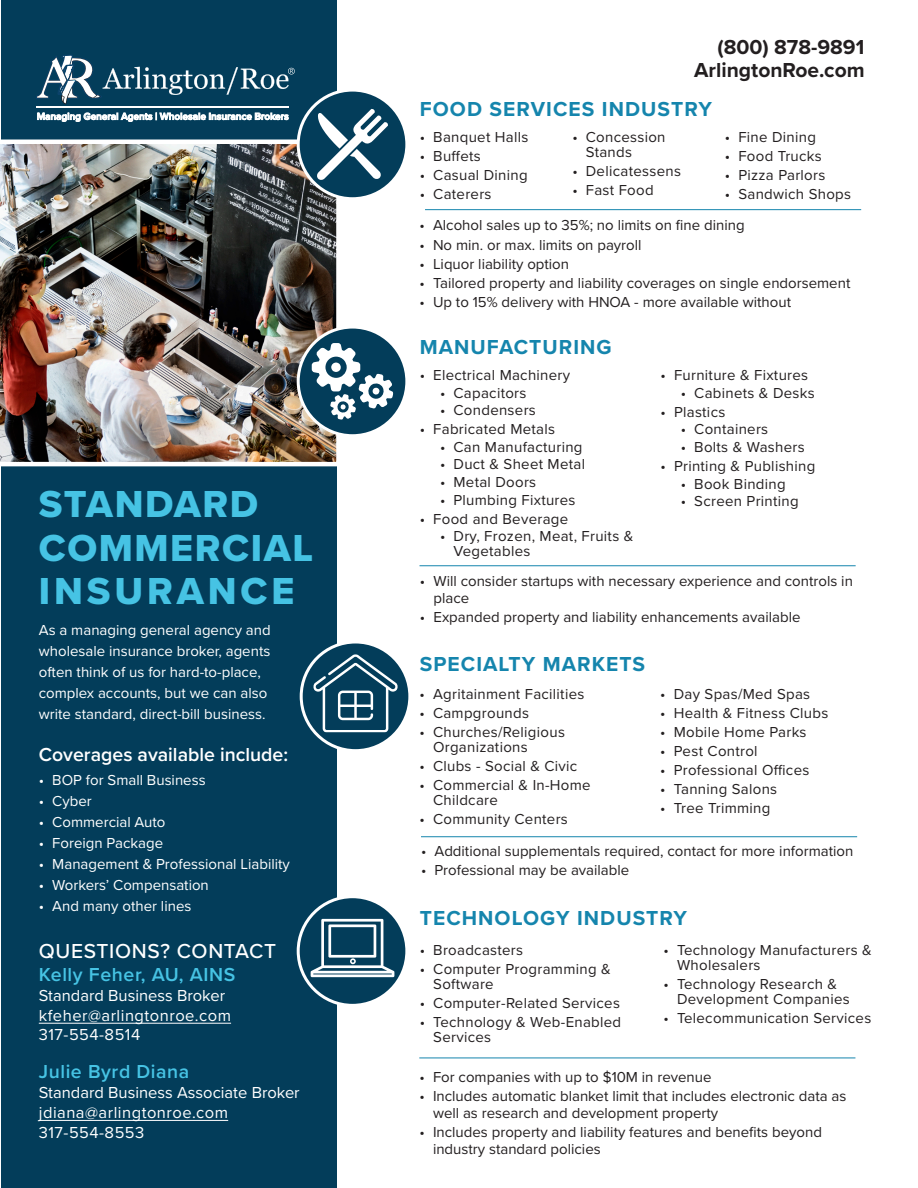
<style>
.page{position:relative;width:918px;height:1188px;background:#fff}
.page>*{position:absolute;margin:0;border:0;box-sizing:border-box;transform-origin:0 0}
.t1{font:39px/43.5px "Proxima Nova Extrabld";letter-spacing:.04em;color:#46c3e4}
.t2{font:39px "Proxima Nova Extrabld";letter-spacing:.1em;color:#46c3e4}
.t3{font:700 21px "Proxima Nova";letter-spacing:.05em;color:#1585ad}
.t4{font:700 21px "Proxima Nova";color:#231f20}
.t5{font:500 21px "Proxima Nova";letter-spacing:.03em;color:#fff}
.t6{font:600 19.5px "Proxima Nova";letter-spacing:.03em;color:#46c3e4}
.t7{font:600 19.5px "Proxima Nova";color:#fff}
.t8{font:16.5px "Proxima Nova";letter-spacing:.03em;color:#fff}
.t9{font:16.5px "Proxima Nova";color:#fff}
.t10{font:15px/15px "Proxima Nova";letter-spacing:.02em;color:#231f20}
.t11{font:15px/16.5px "Proxima Nova";color:#231f20}
.t12{font:15px/21px "Proxima Nova";color:#fff}
.t13{font:600 9.9px "Proxima Nova";color:#fff}
</style>
<div class="page">
<div style="left:1px;top:0;width:336px;height:1188px;background:#033d5a"></div>
<hr style="left:39px;top:1023px;width:192px;height:1px;background:#fff">
<hr style="left:39px;top:1120px;width:189px;height:1px;background:#fff">
<svg style="left:36px;top:55px;width:259px;height:49px"></svg>
<hr style="left:36px;top:106px;width:253px;height:1px;background:#fff">
<img style="left:0;top:140px;width:337px;height:326px">
<div style="left:298px;top:90px;width:109px;height:109px;background:#033d5a;border-radius:50%"></div>
<div style="left:297px;top:89px;width:111px;height:111px;border:3px solid #fff;border-radius:50%"></div>
<svg style="left:317px;top:109px;width:71px;height:71px"></svg>
<hr style="left:425px;top:209px;width:436px;height:1px;background:#1585ad">
<svg style="left:298px;top:327px;width:109px;height:109px;fill:#033d5a"></svg>
<svg style="left:312px;top:343px;width:81px;height:77px"></svg>
<div style="left:297px;top:326px;width:111px;height:111px;border:3px solid #fff;border-radius:50%"></div>
<hr style="left:420px;top:565px;width:436px;height:1px;background:#1585ad">
<hr style="left:421px;top:836px;width:436px;height:1px;background:#1585ad">
<hr style="left:419px;top:1058px;width:436px;height:1px;background:#1585ad">
<svg style="left:301px;top:642px;width:109px;height:109px;fill:#033d5a"></svg>
<svg style="left:313px;top:654px;width:85px;height:78px"></svg>
<div style="left:300px;top:640px;width:111px;height:112px;border:3px solid #fff;border-radius:50%"></div>
<div style="left:298px;top:897px;width:109px;height:108px;background:#033d5a;border-radius:50%"></div>
<div style="left:297px;top:895px;width:111px;height:112px;border:3px solid #fff;border-radius:50%"></div>
<svg style="left:311px;top:919px;width:83px;height:58px"></svg>
<p class="t13" style="left:37px;top:109px;width:253px">Managing General Agents | Wholesale Insurance Brokers</p>
<p class="t1" style="left:39px;top:482px;width:276px">STANDARD<br>COMMERCIAL</p>
<p class="t2" style="left:39px;top:562px;width:257px">INSURANCE</p>
<p class="t12" style="left:39px;top:619px;width:233px">As a managing general agency and wholesale insurance broker, agents often think of us for hard-to-place, complex accounts, but we can also write standard, direct-bill business.</p>
<p class="t7" style="left:39px;top:740px;width:251px">Coverages available include:</p>
<p class="t12" style="left:39px;top:768px;width:168px">• BOP for Small Business</p>
<p class="t12" style="left:39px;top:789px;width:55px">• Cyber</p>
<p class="t12" style="left:39px;top:810px;width:128px">• Commercial Auto</p>
<p class="t12" style="left:39px;top:831px;width:126px">• Foreign Package</p>
<p class="t12" style="left:39px;top:852px;width:253px">• Management &amp; Professional Liability</p>
<p class="t12" style="left:39px;top:873px;width:172px">• Workers’ Compensation</p>
<p class="t12" style="left:39px;top:894px;width:154px">• And many other lines</p>
<p class="t5" style="left:39px;top:935px;width:239px">QUESTIONS? CONTACT</p>
<p class="t6" style="left:39px;top:960px;width:198px">Kelly Feher, AU, AINS</p>
<p class="t9" style="left:39px;top:983px;width:188px">Standard Business Broker</p>
<p class="t8" style="left:39px;top:1003px;width:194px">kfeher@arlingtonroe.com</p>
<p class="t8" style="left:39px;top:1023px;width:103px">317-554-8514</p>
<p class="t6" style="left:39px;top:1057px;width:152px">Julie Byrd Diana</p>
<p class="t9" style="left:39px;top:1080px;width:262px">Standard Business Associate Broker</p>
<p class="t8" style="left:39px;top:1100px;width:191px">jdiana@arlingtonroe.com</p>
<p class="t8" style="left:39px;top:1120px;width:107px">317-554-8553</p>
<p class="t4" style="left:718px;top:31px;width:148px">(800) 878-9891</p>
<p class="t4" style="left:694px;top:54px;width:172px">ArlingtonRoe.com</p>
<p class="t3" style="left:420px;top:93px;width:294px">FOOD SERVICES INDUSTRY</p>
<p class="t10" style="left:586px;top:129px;width:81px;text-indent:-14px">• Concession<br>Stands</p>
<p class="t10" style="left:572px;top:163px;width:110px">• Delicatessens</p>
<p class="t10" style="left:572px;top:182px;width:83px">• Fast Food</p>
<p class="t10" style="left:725px;top:129px;width:93px">• Fine Dining</p>
<p class="t10" style="left:725px;top:148px;width:98px">• Food Trucks</p>
<p class="t10" style="left:725px;top:167px;width:102px">• Pizza Parlors</p>
<p class="t10" style="left:725px;top:186px;width:128px">• Sandwich Shops</p>
<p class="t11" style="left:420px;top:216px;width:327px">• Alcohol sales up to 35%; no limits on fine dining</p>
<p class="t11" style="left:420px;top:236px;width:224px">• No min. or max. limits on payroll</p>
<p class="t11" style="left:420px;top:255px;width:151px">• Liquor liability option</p>
<p class="t11" style="left:420px;top:274px;width:432px">• Tailored property and liability coverages on single endorsement</p>
<p class="t11" style="left:420px;top:293px;width:373px">• Up to 15% delivery with HNOA - more available without</p>
<p class="t3" style="left:420px;top:331px;width:193px">MANUFACTURING</p>
<p class="t10" style="left:420px;top:367px;width:152px">• Electrical Machinery</p>
<p class="t10" style="left:440px;top:385px;width:88px">• Capacitors</p>
<p class="t10" style="left:440px;top:402px;width:97px">• Condensers</p>
<p class="t10" style="left:420px;top:421px;width:137px">• Fabricated Metals</p>
<p class="t10" style="left:440px;top:439px;width:144px">• Can Manufacturing</p>
<p class="t10" style="left:440px;top:456px;width:147px">• Duct &amp; Sheet Metal</p>
<p class="t10" style="left:440px;top:474px;width:98px">• Metal Doors</p>
<p class="t10" style="left:440px;top:491px;width:137px">• Plumbing Fixtures</p>
<p class="t10" style="left:420px;top:510px;width:150px">• Food and Beverage</p>
<p class="t10" style="left:454px;top:528px;width:181px;text-indent:-14px">• Dry, Frozen, Meat, Fruits &amp;<br>Vegetables</p>
<p class="t10" style="left:420px;top:129px;width:110px">• Banquet Halls</p>
<p class="t10" style="left:420px;top:148px;width:63px">• Buffets</p>
<p class="t10" style="left:420px;top:167px;width:109px">• Casual Dining</p>
<p class="t10" style="left:420px;top:186px;width:73px">• Caterers</p>
<p class="t10" style="left:661px;top:367px;width:149px">• Furniture &amp; Fixtures</p>
<p class="t10" style="left:681px;top:385px;width:136px">• Cabinets &amp; Desks</p>
<p class="t10" style="left:661px;top:404px;width:66px">• Plastics</p>
<p class="t10" style="left:681px;top:421px;width:89px">• Containers</p>
<p class="t10" style="left:681px;top:439px;width:126px">• Bolts &amp; Washers</p>
<p class="t10" style="left:661px;top:458px;width:156px">• Printing &amp; Publishing</p>
<p class="t10" style="left:681px;top:475px;width:106px">• Book Binding</p>
<p class="t10" style="left:681px;top:493px;width:119px">• Screen Printing</p>
<p class="t11" style="left:433px;top:573px;width:421px;text-indent:-14px">• Will consider startups with necessary experience and controls in place</p>
<p class="t11" style="left:420px;top:608px;width:382px">• Expanded property and liability enhancements available</p>
<p class="t3" style="left:420px;top:648px;width:227px">SPECIALTY MARKETS</p>
<p class="t10" style="left:420px;top:685px;width:166px">• Agritainment Facilities</p>
<p class="t10" style="left:420px;top:704px;width:111px">• Campgrounds</p>
<p class="t10" style="left:433px;top:724px;width:133px;text-indent:-14px">• Churches/Religious<br>Organizations</p>
<p class="t10" style="left:420px;top:758px;width:159px">• Clubs - Social &amp; Civic</p>
<p class="t10" style="left:433px;top:777px;width:159px;text-indent:-14px">• Commercial &amp; In-Home<br>Childcare</p>
<p class="t10" style="left:420px;top:811px;width:150px">• Community Centers</p>
<p class="t10" style="left:660px;top:685px;width:151px">• Day Spas/Med Spas</p>
<p class="t10" style="left:660px;top:704px;width:170px">• Health &amp; Fitness Clubs</p>
<p class="t10" style="left:660px;top:724px;width:148px">• Mobile Home Parks</p>
<p class="t10" style="left:660px;top:743px;width:99px">• Pest Control</p>
<p class="t10" style="left:660px;top:762px;width:151px">• Professional Offices</p>
<p class="t10" style="left:660px;top:781px;width:118px">• Tanning Salons</p>
<p class="t10" style="left:660px;top:800px;width:112px">• Tree Trimming</p>
<p class="t11" style="left:421px;top:842px;width:434px">• Additional supplementals required, contact for more information</p>
<p class="t11" style="left:421px;top:862px;width:210px">• Professional may be available</p>
<p class="t3" style="left:420px;top:903px;width:269px">TECHNOLOGY INDUSTRY</p>
<p class="t10" style="left:420px;top:941px;width:105px">• Broadcasters</p>
<p class="t10" style="left:433px;top:960px;width:179px;text-indent:-14px">• Computer Programming &amp;<br>Software</p>
<p class="t10" style="left:420px;top:995px;width:202px">• Computer-Related Services</p>
<p class="t10" style="left:433px;top:1014px;width:189px;text-indent:-14px">• Technology &amp; Web-Enabled<br>Services</p>
<p class="t10" style="left:677px;top:941px;width:196px;text-indent:-14px">• Technology Manufacturers &amp;<br>Wholesalers</p>
<p class="t10" style="left:677px;top:975px;width:174px;text-indent:-14px">• Technology Research &amp;<br>Development Companies</p>
<p class="t10" style="left:664px;top:1010px;width:209px">• Telecommunication Services</p>
<p class="t11" style="left:420px;top:1068px;width:294px">• For companies with up to $10M in revenue</p>
<p class="t11" style="left:433px;top:1087px;width:415px;text-indent:-14px">• Includes automatic blanket limit that includes electronic data as well as research and development property</p>
<p class="t11" style="left:433px;top:1123px;width:391px;text-indent:-14px">• Includes property and liability features and benefits beyond industry standard policies</p>
</div>
